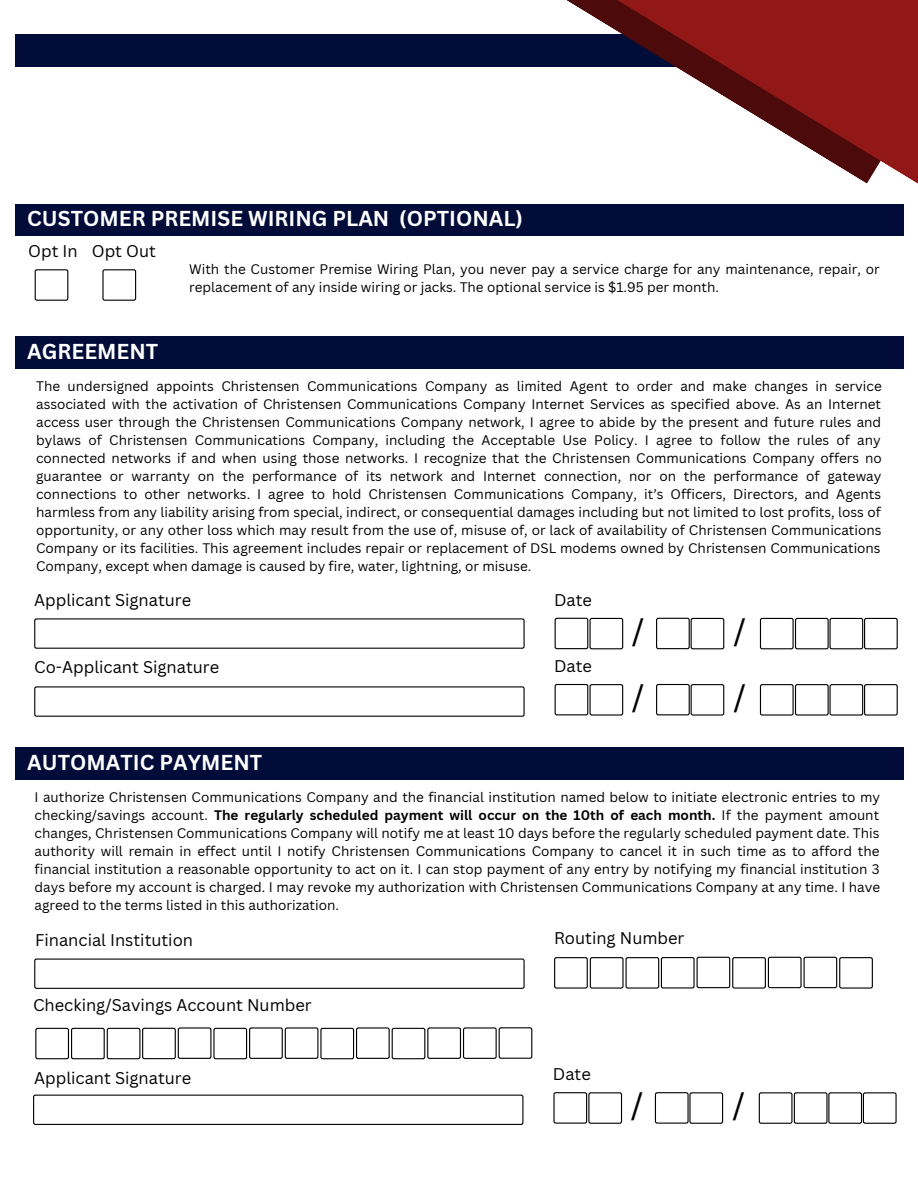
<style>
.page{position:relative;width:918px;height:1188px;background:#fff}
.page>*{position:absolute;margin:0;border:0;box-sizing:border-box;transform-origin:0 0}
.t1{font:33px "Canva Sans";color:#000}
.t2{font:700 21px "Canva Sans";color:#fff}
.t3{font:16.5px "Canva Sans";color:#000}
.t4{font:13.5px/18px "Canva Sans";color:#000;text-align:justify}
.s1{font-weight:700}
</style>
<div class="page">
<div style="left:15px;top:34px;width:888px;height:33px;background:#020c39"></div>
<div style="left:15px;top:204px;width:888px;height:32px;background:#020c39"></div>
<svg style="left:567px;top:0;width:50px;height:31px"></svg>
<svg style="left:617px;top:0;width:301px;height:184px;fill:#921717"></svg>
<div style="left:15px;top:336px;width:888px;height:33px;background:#020c39"></div>
<div style="left:15px;top:748px;width:888px;height:32px;background:#020c39"></div>
<svg style="left:102px;top:269px;width:34px;height:32px"></svg>
<svg style="left:35px;top:269px;width:33px;height:32px"></svg>
<svg style="left:34px;top:618px;width:491px;height:31px"></svg>
<svg style="left:589px;top:618px;width:34px;height:32px"></svg>
<svg style="left:555px;top:618px;width:68px;height:31px"></svg>
<div style="left:691px;top:618px;width:33px;height:32px;background:#a5a5a5;border-radius:2px"></div>
<svg style="left:656px;top:618px;width:68px;height:31px"></svg>
<div style="left:795px;top:618px;width:33px;height:32px;background:#a5a5a5;border-radius:2px"></div>
<div style="left:760px;top:618px;width:33px;height:32px;background:#a5a5a5;border-radius:2px"></div>
<svg style="left:34px;top:686px;width:491px;height:31px"></svg>
<svg style="left:829px;top:618px;width:34px;height:32px"></svg>
<div style="left:864px;top:618px;width:33px;height:32px;background:#a5a5a5;border-radius:2px"></div>
<svg style="left:760px;top:618px;width:138px;height:31px"></svg>
<svg style="left:555px;top:684px;width:68px;height:32px"></svg>
<svg style="left:656px;top:684px;width:68px;height:32px"></svg>
<svg style="left:760px;top:684px;width:138px;height:32px"></svg>
<svg style="left:33px;top:1095px;width:490px;height:30px"></svg>
<svg style="left:553px;top:1092px;width:69px;height:32px"></svg>
<svg style="left:655px;top:1092px;width:68px;height:32px"></svg>
<svg style="left:759px;top:1092px;width:138px;height:32px"></svg>
<svg style="left:554px;top:957px;width:319px;height:32px"></svg>
<svg style="left:35px;top:1028px;width:34px;height:32px"></svg>
<div style="left:71px;top:1028px;width:33px;height:32px;background:#b7b7b7;border-radius:2px"></div>
<div style="left:107px;top:1028px;width:33px;height:32px;background:#b7b7b7;border-radius:2px"></div>
<svg style="left:213px;top:1028px;width:34px;height:32px"></svg>
<svg style="left:320px;top:1028px;width:34px;height:32px"></svg>
<svg style="left:392px;top:1028px;width:33px;height:32px"></svg>
<svg style="left:35px;top:1027px;width:497px;height:32px"></svg>
<svg style="left:34px;top:959px;width:491px;height:30px"></svg>
<p class="t2" style="left:27px;top:204px;width:497px">CUSTOMER PREMISE WIRING PLAN (OPTIONAL)</p>
<p class="t3" style="left:28px;top:240px;width:51px">Opt In</p>
<p class="t3" style="left:92px;top:240px;width:66px">Opt Out</p>
<p class="t4" style="left:189px;top:259px;width:692px">With the Customer Premise Wiring Plan, you never pay a service charge for any maintenance, repair, or replacement of any inside wiring or jacks. The optional service is $1.95 per month.</p>
<p class="t2" style="left:27px;top:336px;width:133px">AGREEMENT</p>
<p class="t4" style="left:36px;top:377px;width:847px">The undersigned appoints Christensen Communications Company as limited Agent to order and make changes in service associated with the activation of Christensen Communications Company Internet Services as specified above. As an Internet access user through the Christensen Communications Company network, I agree to abide by the present and future rules and bylaws of Christensen Communications Company, including the Acceptable Use Policy. I agree to follow the rules of any connected networks if and when using those networks. I recognize that the Christensen Communications Company offers no guarantee or warranty on the performance of its network and Internet connection, nor on the performance of gateway connections to other networks. I agree to hold Christensen Communications Company, it’s Officers, Directors, and Agents harmless from any liability arising from special, indirect, or consequential damages including but not limited to lost profits, loss of opportunity, or any other loss which may result from the use of, misuse of, or lack of availability of Christensen Communications Company or its facilities. This agreement includes repair or replacement of DSL modems owned by Christensen Communications Company, except when damage is caused by fire, water, lightning, or misuse.</p>
<p class="t3" style="left:34px;top:588px;width:159px">Applicant Signature</p>
<p class="t3" style="left:34px;top:656px;width:187px">Co-Applicant Signature</p>
<p class="t2" style="left:27px;top:748px;width:236px">AUTOMATIC PAYMENT</p>
<p class="t3" style="left:554px;top:588px;width:39px">Date</p>
<p class="t3" style="left:554px;top:654px;width:39px">Date</p>
<p class="t1" style="left:632px;top:608px;width:14px">/</p>
<p class="t1" style="left:734px;top:608px;width:14px">/</p>
<p class="t1" style="left:632px;top:674px;width:14px">/</p>
<p class="t1" style="left:734px;top:674px;width:14px">/</p>
<p class="t4" style="left:35px;top:788px;width:847px">I authorize Christensen Communications Company and the financial institution named below to initiate electronic entries to my checking/savings account. <span class="s1">The regularly scheduled payment will occur on the 10th of each month.</span> If the payment amount changes, Christensen Communications Company will notify me at least 10 days before the regularly scheduled payment date. This authority will remain in effect until I notify Christensen Communications Company to cancel it in such time as to afford the financial institution a reasonable opportunity to act on it. I can stop payment of any entry by notifying my financial institution 3 days before my account is charged. I may revoke my authorization with Christensen Communications Company at any time. I have agreed to the terms listed in this authorization.</p>
<p class="t3" style="left:35px;top:928px;width:159px">Financial Institution</p>
<p class="t3" style="left:554px;top:926px;width:132px">Routing Number</p>
<p class="t3" style="left:33px;top:993px;width:280px">Checking/Savings Account Number</p>
<p class="t3" style="left:34px;top:1066px;width:159px">Applicant Signature</p>
<p class="t3" style="left:553px;top:1062px;width:39px">Date</p>
<p class="t1" style="left:631px;top:1082px;width:14px">/</p>
<p class="t1" style="left:732px;top:1082px;width:14px">/</p>
</div>
